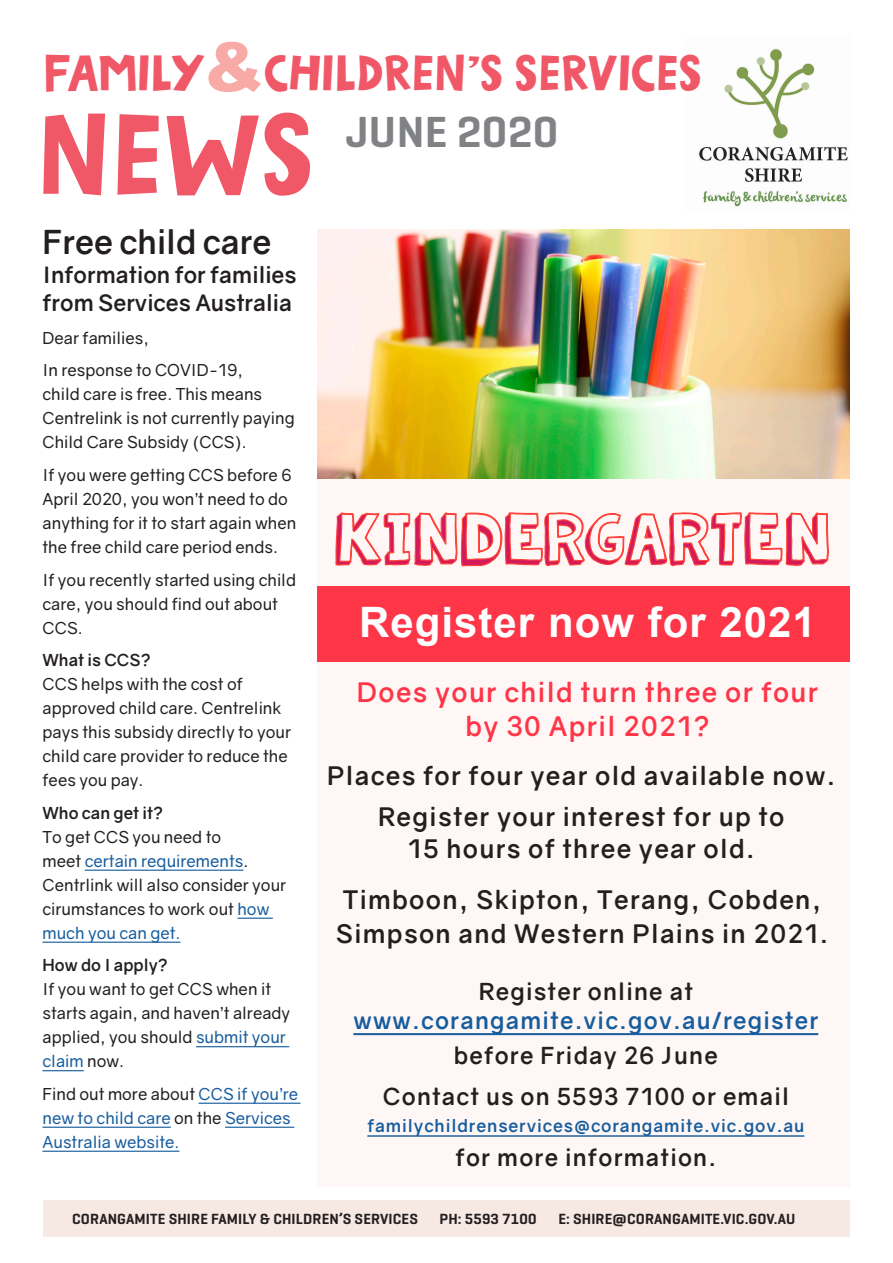
<style>
.page{position:relative;width:893px;height:1263px;background:#fff}
.page>*{position:absolute;margin:0;border:0;box-sizing:border-box;transform-origin:0 0}
.t1{font:112.95px "Autumn Rats";color:#f05868}
.t2{font:49.5px "Autumn Rats";color:#f05868}
.t3{font:600 44.25px "Geogrotesque";letter-spacing:.01em;color:#808285}
.t4{font:700 42px "Arial";letter-spacing:.025em;color:#fff}
.t5{font:700 33px "Gravity";color:#231f20}
.t6{font:700 26.85px/34.5px "Gravity";letter-spacing:.05em;color:#ff3548;text-align:center}
.t7{font:700 25.5px/32.1px "Gravity";letter-spacing:.05em;color:#231f20;text-align:center}
.t8{font:700 23.4px/41.4px "Gravity";letter-spacing:.05em;color:#231f20;text-align:center}
.t9{font:700 23.4px/29.1px "Gravity";letter-spacing:.05em;color:#175d9e;text-align:center}
.t10{font:700 22.5px/28.5px "Gravity";color:#231f20}
.t11{font:700 17.25px "Gravity";letter-spacing:.05em;color:#175d9e}
.t12{font:16.5px/24px "Gravity";color:#231f20}
.t13{font:16.5px/24px "Gravity";color:#175d9e}
.t14{font:600 15px "Geogrotesque";letter-spacing:.01em;color:#231f20}
.s1{font-family:"Arial";font-weight:900;font-size:68.1px;color:#f8aaa6}
.s2{font-weight:700}
.s3{color:#175d9e}
.s4{color:#231f20}
</style>
<div class="page">
<img style="left:699px;top:47px;width:149px;height:160px">
<div style="left:43px;top:1200px;width:807px;height:37px;background:#f6e8e2"></div>
<div style="left:317px;top:453px;width:533px;height:734px;background:#fff7f6"></div>
<img style="left:317px;top:230px;width:533px;height:248px">
<svg style="left:335px;top:512px;width:494px;height:55px"></svg>
<div style="left:317px;top:586px;width:533px;height:76px;background:#ff3548"></div>
<hr style="left:353px;top:1033px;width:465px;height:2px;background:#175d9e">
<hr style="left:367px;top:1135px;width:437px;height:2px;background:#175d9e">
<hr style="left:85px;top:869px;width:158px;height:2px;background:#175d9e">
<hr style="left:237px;top:917px;width:36px;height:2px;background:#175d9e">
<hr style="left:43px;top:941px;width:138px;height:2px;background:#175d9e">
<hr style="left:196px;top:1046px;width:93px;height:1px;background:#175d9e">
<hr style="left:43px;top:1070px;width:41px;height:1px;background:#175d9e">
<hr style="left:199px;top:1103px;width:101px;height:1px;background:#175d9e">
<hr style="left:43px;top:1127px;width:128px;height:1px;background:#175d9e">
<hr style="left:225px;top:1127px;width:69px;height:1px;background:#175d9e">
<hr style="left:43px;top:1151px;width:136px;height:1px;background:#175d9e">
<p class="t2" style="left:43px;top:48px;width:660px">FAMILY<span class="s1">&amp;</span>CHILDREN’S SERVICES</p>
<p class="t1" style="left:35px;top:97px;width:278px">NEWS</p>
<p class="t3" style="left:346px;top:105px;width:214px">JUNE 2020</p>
<p class="t5" style="left:43px;top:222px;width:230px">Free child care</p>
<p class="t10" style="left:43px;top:261px;width:256px">Information for families from Services Australia</p>
<p class="t12" style="left:43px;top:326px;width:108px">Dear families,</p>
<p class="t12" style="left:43px;top:359px;width:254px">In response to COVID-19,<br>child care is free. This means<br>Centrelink is not currently paying<br>Child Care Subsidy (CCS).</p>
<p class="t12" style="left:43px;top:463px;width:255px">If you were getting CCS before 6<br>April 2020, you won’t need to do anything for it to start again when the free child care period ends.</p>
<p class="t12" style="left:43px;top:568px;width:255px">If you recently started using child care, you should find out about<br>CCS.</p>
<p class="t12" style="left:43px;top:648px;width:250px"><span class="s2">What is CCS?<br></span>CCS helps with the cost of approved child care. Centrelink pays this subsidy directly to your child care provider to reduce the fees you pay.</p>
<p class="t12" style="left:43px;top:801px;width:245px"><span class="s2">Who can get it?<br></span>To get CCS you need to<br>meet <span class="s3">certain requirements</span>.<br>Centrlink will also consider your cirumstances to work out <span class="s3">how much you can get.</span></p>
<p class="t12" style="left:43px;top:953px;width:249px"><span class="s2">How do I apply?<br></span>If you want to get CCS when it starts again, and haven’t already applied, you should <span class="s3">submit your claim</span> now.</p>
<p class="t13" style="left:43px;top:1082px;width:257px"><span class="s4">Find out more about</span> CCS if you’re new to child care <span class="s4">on the</span> Services<br>Australia website.</p>
<p class="t4" style="left:359px;top:592px;width:458px">Register now for 2021</p>
<p class="t6" style="left:357px;top:675px;width:463px">Does your child turn three or four by 30 April 2021?</p>
<p class="t7" style="left:327px;top:760px;width:510px">Places for four year old available now.</p>
<p class="t7" style="left:378px;top:800px;width:408px">Register your interest for up to<br>15 hours of three year old.</p>
<p class="t7" style="left:336px;top:882px;width:494px;line-height:34.5px;text-align:left">Timboon, Skipton, Terang, Cobden,<br>Simpson and Western Plains in 2021.</p>
<p class="t9" style="left:353px;top:977px;width:466px"><span class="s4">Register online at </span>www.corangamite.vic.gov.au/register</p>
<p class="t8" style="left:383px;top:1034px;width:408px">before Friday 26 June<br>Contact us on 5593 7100 or email</p>
<p class="t11" style="left:367px;top:1115px;width:438px">familychildrenservices@corangamite.vic.gov.au</p>
<p class="t8" style="left:456px;top:1137px;width:262px">for more information.</p>
<p class="t14" style="left:72px;top:1210px;width:347px">CORANGAMITE SHIRE FAMILY &amp; CHILDREN’S SERVICES</p>
<p class="t14" style="left:440px;top:1210px;width:98px">PH: 5593 7100</p>
<p class="t14" style="left:558px;top:1210px;width:239px">E: SHIRE@CORANGAMITE.VIC.GOV.AU</p>
</div>
